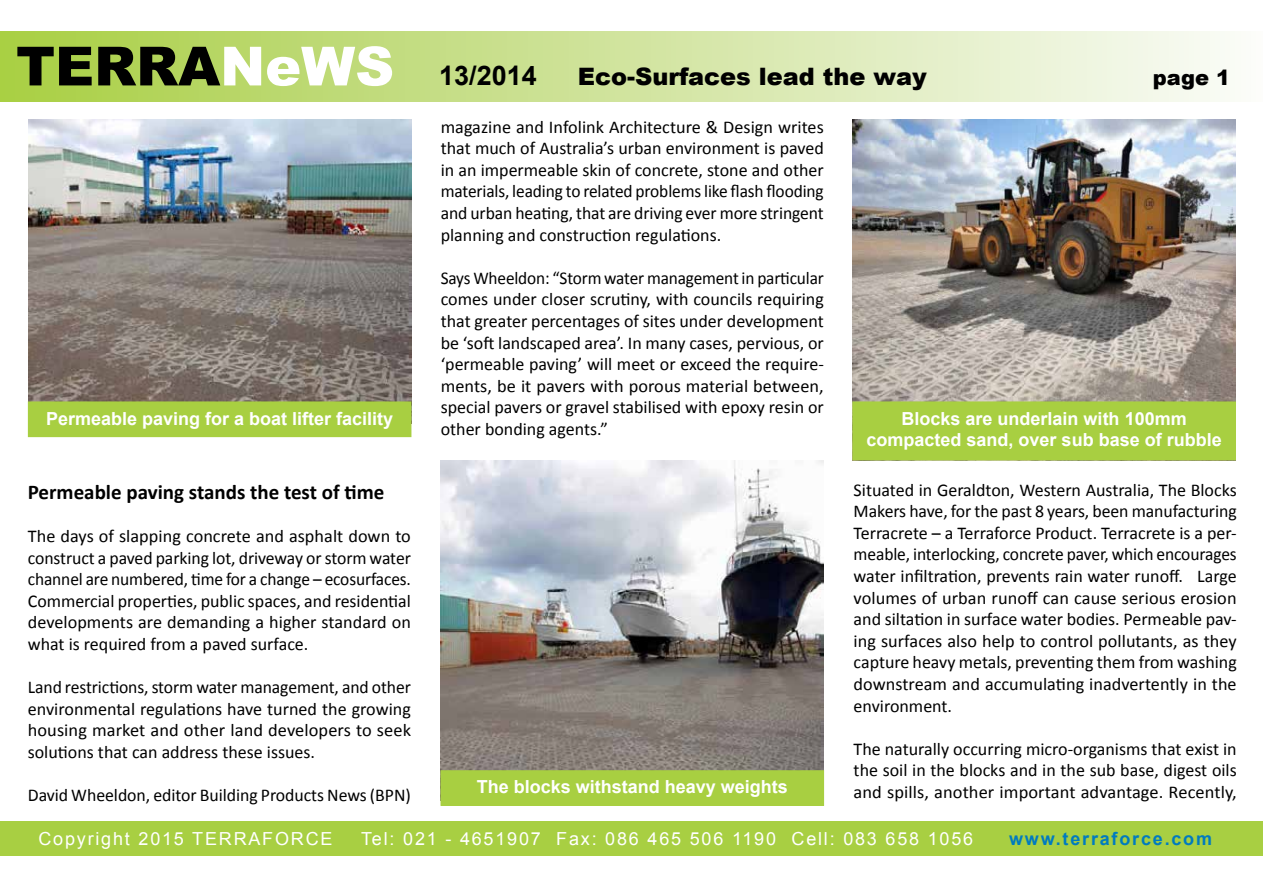
<style>
.page{position:relative;width:1263px;height:893px;background:#fff}
.page>*{position:absolute;margin:0;border:0;box-sizing:border-box;transform-origin:0 0}
.t1{font:700 27px "Arial";color:#000}
.t2{font:900 24px "Arial";color:#000}
.t3{font:700 21px "Calibri";color:#000}
.t4{font:900 21px "Arial";color:#000}
.t5{font:18px/21.6px "Calibri";color:#000;text-align:justify}
.t6{font:18px/21.6px "Calibri";color:#000;text-align:justify;scale:.96 1}
.t7{font:700 18px/21.6px "Arial";color:#fff;text-align:center}
.t8{font:18px "Arial";letter-spacing:.1em;color:#fff}
.t9{font:700 18px "Arial";letter-spacing:.1em;color:#007bbf}
.s1{font-weight:900;font-size:54px}
.s2{font-weight:900;font-size:54px;color:#fff}
</style>
<div class="page">
<div style="left:0;top:31px;width:1263px;height:71px;background:linear-gradient(to right,#a9ce45,#fbfbf9)"></div>
<div style="left:0;top:822px;width:1263px;height:34px;background:#a8cf42"></div>
<img style="left:28px;top:120px;width:383px;height:281px">
<div style="left:29px;top:402px;width:382px;height:34px;background:#a8cf41"></div>
<div style="left:28px;top:401px;width:383px;height:36px;border:2px solid #a8cf41"></div>
<img style="left:853px;top:120px;width:382px;height:281px">
<div style="left:853px;top:402px;width:382px;height:58px;background:#a8cf41"></div>
<div style="left:852px;top:401px;width:384px;height:59px;border:2px solid #a8cf41"></div>
<img style="left:441px;top:460px;width:383px;height:310px">
<div style="left:441px;top:771px;width:382px;height:34px;background:#a8cf41"></div>
<div style="left:440px;top:770px;width:384px;height:36px;border:2px solid #a8cf41"></div>
<h1 class="t1" style="left:16px;top:57px;width:522px"><span class="s1">TERRA</span><span class="s2">NeWS</span> 13/2014</h1>
<h2 class="t2" style="left:578px;top:59px;width:350px">Eco-Surfaces lead the way</h2>
<p class="t4" style="left:1153px;top:62px;width:79px">page 1</p>
<p class="t5" style="left:441px;top:115px;width:385px">magazine and Infolink Architecture &amp; Design writes that much of Australia’s urban environment is paved in an impermeable skin of concrete, stone and other materials, leading to related problems like flash flooding and urban heating, that are driving ever more stringent planning and construction regulations.</p>
<p class="t6" style="left:441px;top:266px;width:401px">Says Wheeldon: “Storm water management in particular comes under closer scrutiny, with councils requiring that greater percentages of sites under development be ‘soft landscaped area’. In many cases, pervious, or ‘permeable paving’ will meet or exceed the require&shy;ments, be it pavers with porous material between, special pavers or gravel stabilised with epoxy resin or other bonding agents.”</p>
<p class="t7" style="left:46px;top:408px;width:349px">Permeable paving for a boat lifter facility</p>
<p class="t7" style="left:866px;top:408px;width:357px">Blocks are underlain with 100mm compacted sand, over sub base of rubble</p>
<p class="t3" style="left:28px;top:477px;width:358px">Permeable paving stands the test of time</p>
<p class="t5" style="left:28px;top:525px;width:385px">The days of slapping concrete and asphalt down to construct a paved parking lot, driveway or storm water channel are numbered, time for a change – ecosurfaces.<br>Commercial properties, public spaces, and residential developments are demanding a higher standard on what is required from a paved surface.</p>
<p class="t5" style="left:28px;top:676px;width:385px">Land restrictions, storm water management, and other environmental regulations have turned the growing housing market and other land developers to seek solutions that can address these issues.</p>
<p class="t5" style="left:28px;top:784px;width:385px">David Wheeldon, editor Building Products News (BPN)</p>
<p class="t7" style="left:477px;top:776px;width:313px">The blocks withstand heavy weights</p>
<p class="t5" style="left:854px;top:478px;width:385px">Situated in Geraldton, Western Australia, The Blocks Makers have, for the past 8 years, been manufacturing Terracrete – a Terraforce Product. Terracrete is a per&shy;meable, interlocking, concrete paver, which encourages water infiltration, prevents rain water runoff. Large volumes of urban runoff can cause serious erosion and siltation in surface water bodies. Permeable pav&shy;ing surfaces also help to control pollutants, as they capture heavy metals, preventing them from washing downstream and accumulating inadvertently in the environment.</p>
<p class="t5" style="left:854px;top:737px;width:385px">The naturally occurring micro-organisms that exist in the soil in the blocks and in the sub base, digest oils and spills, another important advantage. Recently,</p>
<p class="t8" style="left:39px;top:827px;width:295px">Copyright 2015 TERRAFORCE</p>
<p class="t8" style="left:361px;top:827px;width:613px">Tel: 021 - 4651907 Fax: 086 465 506 1190 Cell: 083 658 1056</p>
<p class="t9" style="left:1009px;top:826px;width:204px">www.terraforce.com</p>
</div>
